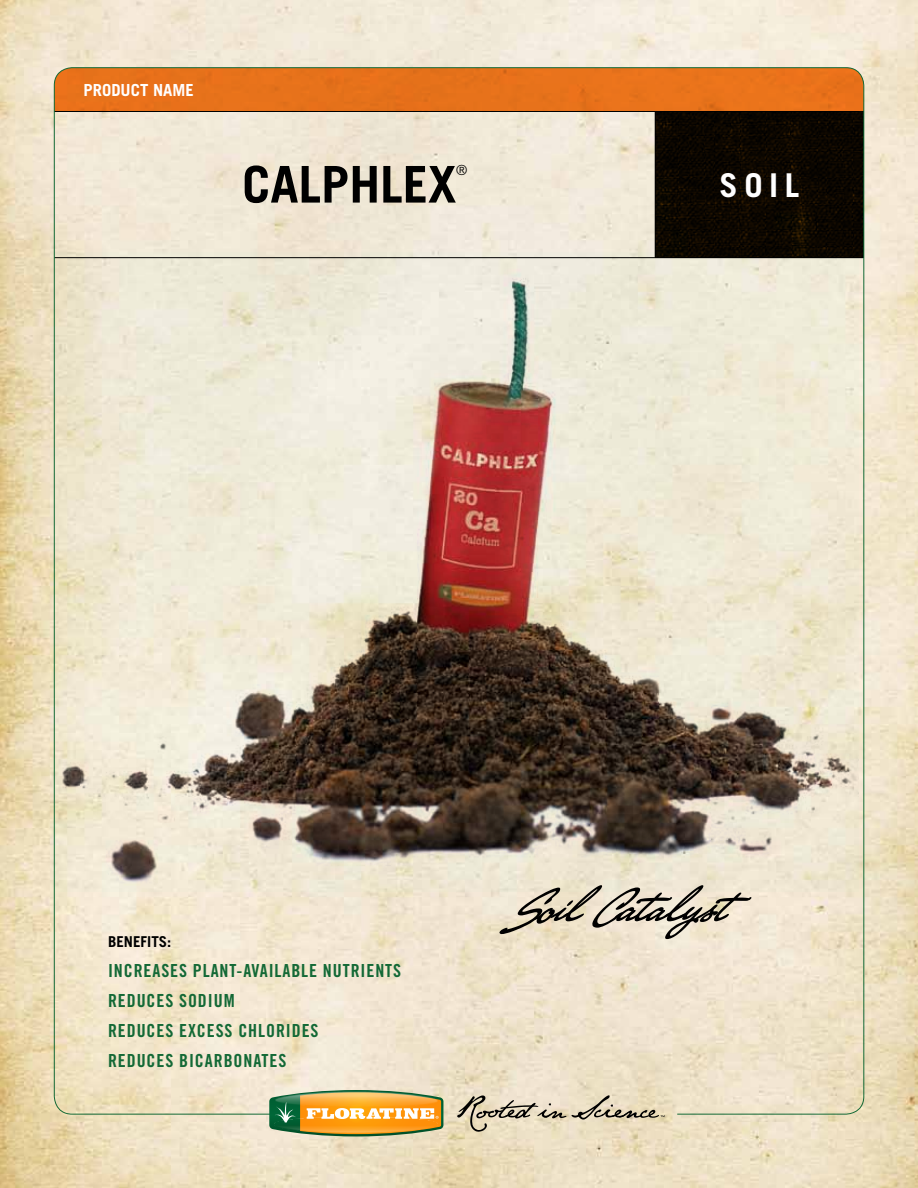
<style>
.page{position:relative;width:918px;height:1188px;background:#fff}
.page>*{position:absolute;margin:0;border:0;box-sizing:border-box;transform-origin:0 0}
.t1{font:700 50.7px "Trade Gothic LT Std";color:#000}
.t2{font:700 32.85px "Trade Gothic LT Std";color:#fff}
.t3{font:18px/30px "Trade Gothic LT Std Bd Cn 20";letter-spacing:.05em;color:#136936}
.t4{font:700 16.65px "Trade Gothic LT Std";color:#fff}
.t5{font:700 15px "Trade Gothic LT Std";color:#000}
.t6{font:300 13.95px "Trade Gothic LT Std";color:#000}
</style>
<div class="page">
<img style="left:0;top:0;width:918px;height:1188px">
<div style="left:54px;top:68px;width:810px;height:43px;background:#e8721b"></div>
<div style="left:655px;top:111px;width:209px;height:147px;background:#0c0600"></div>
<hr style="left:54px;top:111px;width:805px;height:1px;background:#000">
<hr style="left:54px;top:257px;width:810px;height:1px;background:#000">
<hr style="left:655px;top:112px;width:1px;height:146px;background:#000">
<img style="left:56px;top:253px;width:803px;height:639px">
<svg style="left:499px;top:885px;width:253px;height:54px;background:#c3baa8"></svg>
<svg style="left:457px;top:1095px;width:208px;height:37px;background:#cec2aa"></svg>
<img style="left:257px;top:1073px;width:198px;height:25px">
<img style="left:256px;top:1098px;width:200px;height:53px">
<svg style="left:269px;top:1090px;width:174px;height:46px;background:#c8a755"></svg>
<p class="t4" style="left:84px;top:80px;width:110px">PRODUCT NAME</p>
<p class="t6" style="left:456px;top:162px;width:13px">®</p>
<h1 class="t1" style="left:242px;top:153px;width:27px">CALPHLE</h1>
<h1 class="t1" style="left:428px;top:153px;width:30px">X</h1>
<h2 class="t2" style="left:720px;top:165px;width:81px">SOIL</h2>
<p class="t5" style="left:108px;top:932px;width:65px">BENEFITS:</p>
<p class="t3" style="left:108px;top:955px;width:295px">INCREASES PLANT-AVAILABLE NUTRIENTS<br>REDUCES SODIUM<br>REDUCES EXCESS CHLORIDES<br>REDUCES BICARBONATES</p>
</div>
